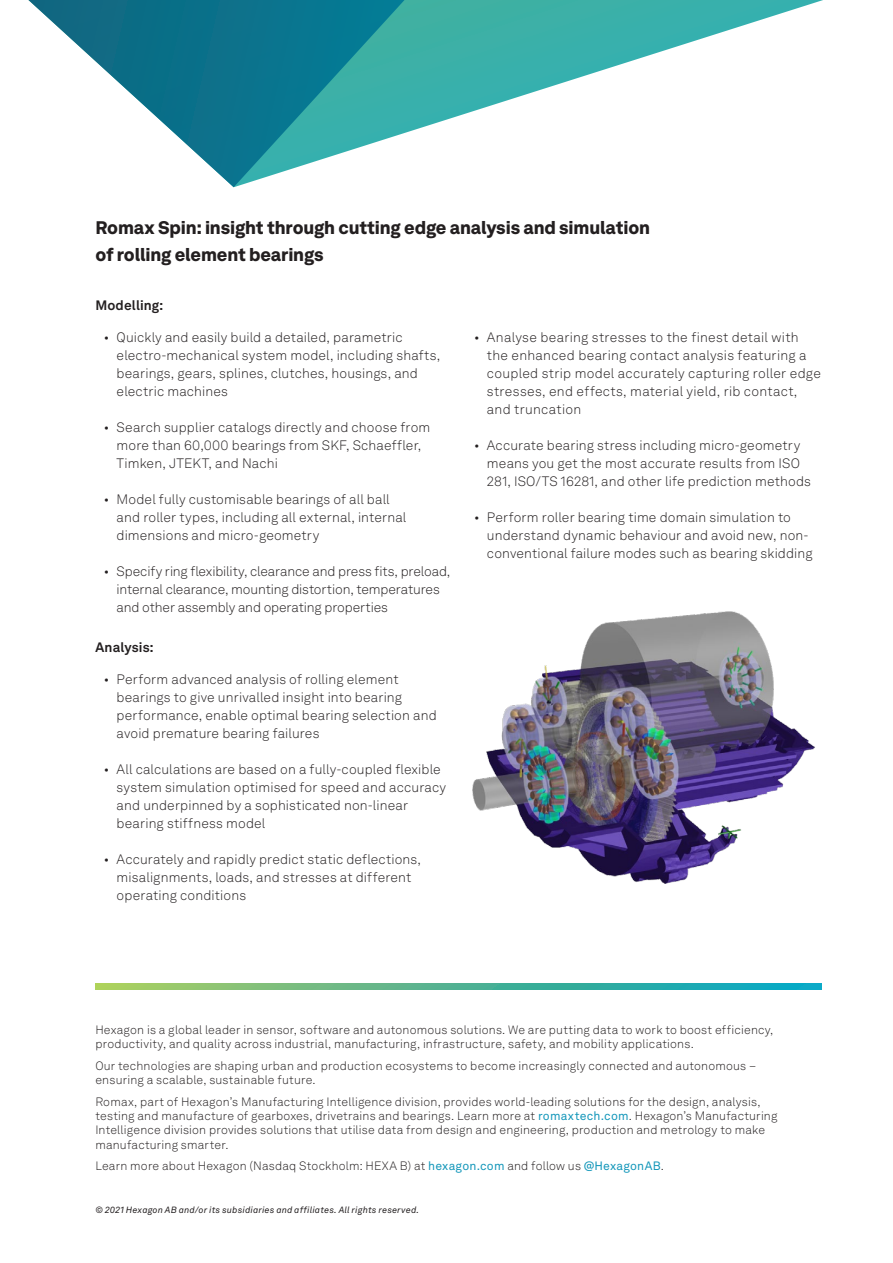
<style>
.page{position:relative;width:893px;height:1263px;background:#fff}
.page>*{position:absolute;margin:0;border:0;box-sizing:border-box;transform-origin:0 0}
.t1{font:900 18px/27px "Hexagon Akkurat";letter-spacing:-.01em;color:#231f20}
.t2{font:300 13.5px/18px "Hexagon Akkurat";letter-spacing:.01em;color:#231f20}
.t3{font:300 13.5px/18px "Hexagon Akkurat";letter-spacing:-.01em;color:#231f20}
.t4{font:700 13.5px "Hexagon Akkurat";letter-spacing:.01em;color:#231f20}
.t5{font:300 12px/14.2px "Hexagon Akkurat";letter-spacing:.015em;color:#231f20}
.t6{font:italic 9px "Hexagon Akkurat";letter-spacing:.025em;color:#231f20}
.s1{font-weight:400;color:#1497ba}
</style>
<div class="page">
<svg style="left:28px;top:0;width:795px;height:187px"></svg>
<img style="left:472px;top:611px;width:343px;height:273px">
<svg style="left:95px;top:984px;width:726px;height:6px;background:#52b592"></svg>
<h1 class="t1" style="left:95px;top:212px;width:556px">Romax Spin: insight through cutting edge analysis and simulation of rolling element bearings</h1>
<p class="t4" style="left:95px;top:295px;width:69px">Modelling:</p>
<p class="t2" style="left:117px;top:327px;width:325px;text-indent:-13px">• Quickly and easily build a detailed, parametric electro-mechanical system model, including shafts, bearings, gears, splines, clutches, housings, and electric machines</p>
<p class="t2" style="left:117px;top:417px;width:315px;text-indent:-13px">• Search supplier catalogs directly and choose from more than 60,000 bearings from SKF, Schaeffler,<br>Timken, JTEKT, and Nachi</p>
<p class="t2" style="left:117px;top:489px;width:291px;text-indent:-13px">• Model fully customisable bearings of all ball and roller types, including all external, internal dimensions and micro-geometry</p>
<p class="t3" style="left:117px;top:561px;width:335px;text-indent:-13px">• Specify ring flexibility, clearance and press fits, preload, internal clearance, mounting distortion, temperatures and other assembly and operating properties</p>
<p class="t4" style="left:95px;top:637px;width:60px">Analysis:</p>
<p class="t2" style="left:117px;top:669px;width:322px;text-indent:-13px">• Perform advanced analysis of rolling element bearings to give unrivalled insight into bearing performance, enable optimal bearing selection and avoid premature bearing failures</p>
<p class="t2" style="left:117px;top:759px;width:331px;text-indent:-13px">• All calculations are based on a fully-coupled flexible system simulation optimised for speed and accuracy and underpinned by a sophisticated non-linear bearing stiffness model</p>
<p class="t2" style="left:117px;top:849px;width:306px;text-indent:-13px">• Accurately and rapidly predict static deflections, misalignments, loads, and stresses at different operating conditions</p>
<p class="t2" style="left:487px;top:327px;width:336px;text-indent:-13px">• Analyse bearing stresses to the finest detail with the enhanced bearing contact analysis featuring a coupled strip model accurately capturing roller edge stresses, end effects, material yield, rib contact, and truncation</p>
<p class="t2" style="left:487px;top:435px;width:326px;text-indent:-13px">• Accurate bearing stress including micro-geometry means you get the most accurate results from ISO<br>281, ISO/TS 16281, and other life prediction methods</p>
<p class="t2" style="left:487px;top:507px;width:327px;text-indent:-13px">• Perform roller bearing time domain simulation to understand dynamic behaviour and avoid new, non&shy;conventional failure modes such as bearing skidding</p>
<p class="t5" style="left:95px;top:1022px;width:679px">Hexagon is a global leader in sensor, software and autonomous solutions. We are putting data to work to boost efficiency, productivity, and quality across industrial, manufacturing, infrastructure, safety, and mobility applications.</p>
<p class="t5" style="left:95px;top:1058px;width:662px">Our technologies are shaping urban and production ecosystems to become increasingly connected and autonomous – ensuring a scalable, sustainable future.</p>
<p class="t5" style="left:95px;top:1094px;width:684px">Romax, part of Hexagon’s Manufacturing Intelligence division, provides world-leading solutions for the design, analysis, testing and manufacture of gearboxes, drivetrains and bearings. Learn more at <span class="s1">romaxtech.com</span>. Hexagon’s Manufacturing Intelligence division provides solutions that utilise data from design and engineering, production and metrology to make manufacturing smarter.</p>
<p class="t5" style="left:95px;top:1159px;width:570px">Learn more about Hexagon (Nasdaq Stockholm: HEXA B) at <span class="s1">hexagon.com</span> and follow us <span class="s1">@HexagonAB</span>.</p>
<p class="t6" style="left:95px;top:1203px;width:325px">© 2021 Hexagon AB and/or its subsidiaries and affiliates. All rights reserved.</p>
</div>
